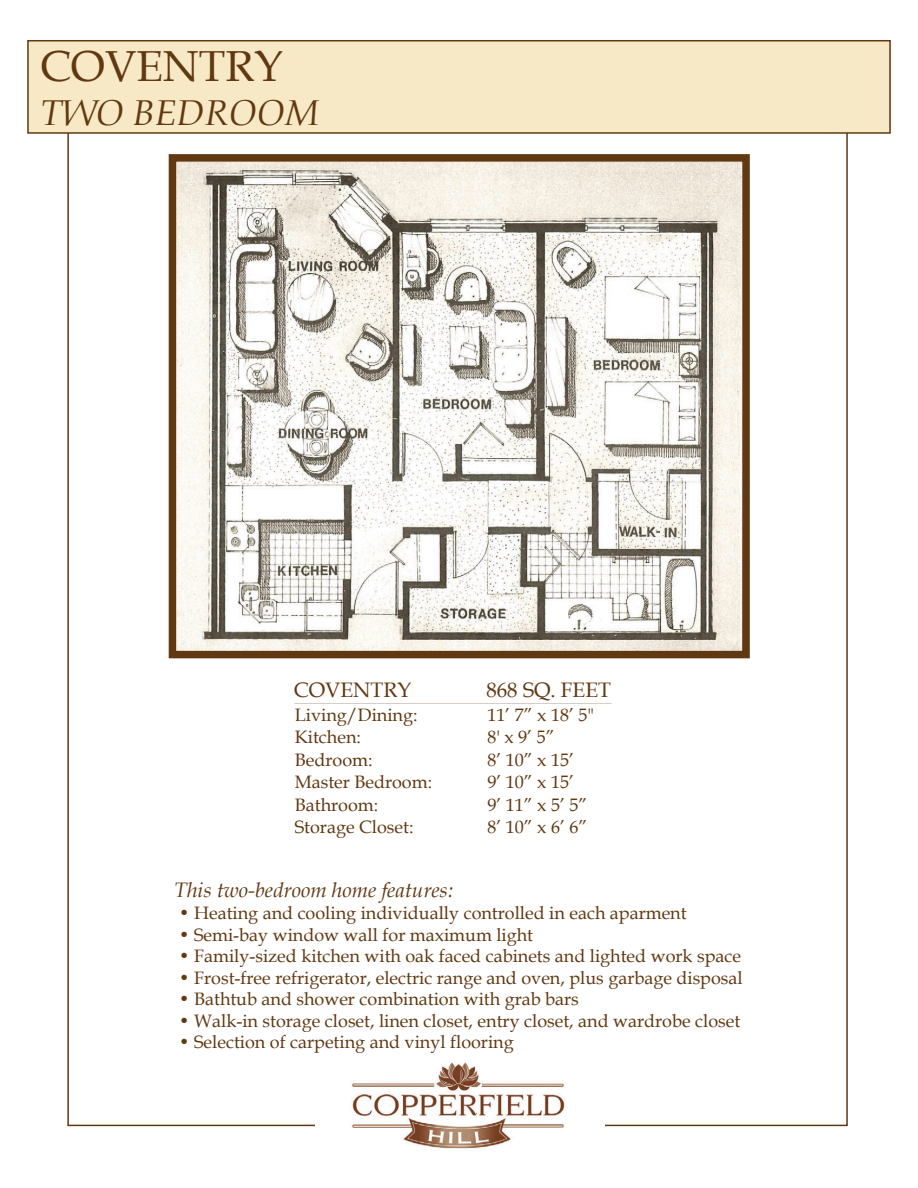
<style>
.page{position:relative;width:918px;height:1188px;background:#fff}
.page>*{position:absolute;margin:0;border:0;box-sizing:border-box;transform-origin:0 0}
.t1{font:43.5px "Book Antiqua";color:#603811}
.t2{font:italic 36px "Book Antiqua";color:#603811}
.t3{font:italic 21px "Book Antiqua";color:#603811}
.t4{font:21px "Book Antiqua";color:#603811}
.t5{font:18px/22.5px "Book Antiqua";color:#603811}
</style>
<div class="page">
<div style="left:28px;top:41px;width:862px;height:92px;background:#f8e9c6"></div>
<div style="left:27px;top:40px;width:864px;height:94px;border:1px solid #603811"></div>
<img style="left:177px;top:162px;width:565px;height:488px">
<div style="left:169px;top:154px;width:581px;height:504px;border:7px solid #603811"></div>
<img style="left:352px;top:1062px;width:213px;height:87px">
<h1 class="t1" style="left:40px;top:36px;width:245px">COVENTRY</h1>
<h2 class="t2" style="left:40px;top:87px;width:280px">TWO BEDROOM</h2>
<p class="t4" style="left:294px;top:675px;width:119px">COVENTRY</p>
<p class="t4" style="left:486px;top:675px;width:126px">868 SQ. FEET</p>
<p class="t5" style="left:295px;top:703px;width:139px">Living/Dining:<br>Kitchen:<br>Bedroom:<br>Master Bedroom:<br>Bathroom:<br>Storage Closet:</p>
<p class="t5" style="left:487px;top:703px;width:108px">11’ 7” x 18’ 5"<br>8' x 9’ 5”<br>8’ 10” x 15’<br>9’ 10” x 15’<br>9’ 11” x 5’ 5”<br>8’ 10” x 6’ 6”</p>
<p class="t3" style="left:174px;top:876px;width:280px">This two-bedroom home features:</p>
<p class="t5" style="left:179px;top:901px;width:509px">• Heating and cooling individually controlled in each aparment</p>
<p class="t5" style="left:179px;top:923px;width:356px">• Semi-bay window wall for maximum light</p>
<p class="t5" style="left:179px;top:944px;width:564px">• Family-sized kitchen with oak faced cabinets and lighted work space</p>
<p class="t5" style="left:179px;top:966px;width:565px">• Frost-free refrigerator, electric range and oven, plus garbage disposal</p>
<p class="t5" style="left:179px;top:988px;width:402px">• Bathtub and shower combination with grab bars</p>
<p class="t5" style="left:179px;top:1009px;width:563px">• Walk-in storage closet, linen closet, entry closet, and wardrobe closet</p>
<p class="t5" style="left:179px;top:1031px;width:336px">• Selection of carpeting and vinyl flooring</p>
</div>
